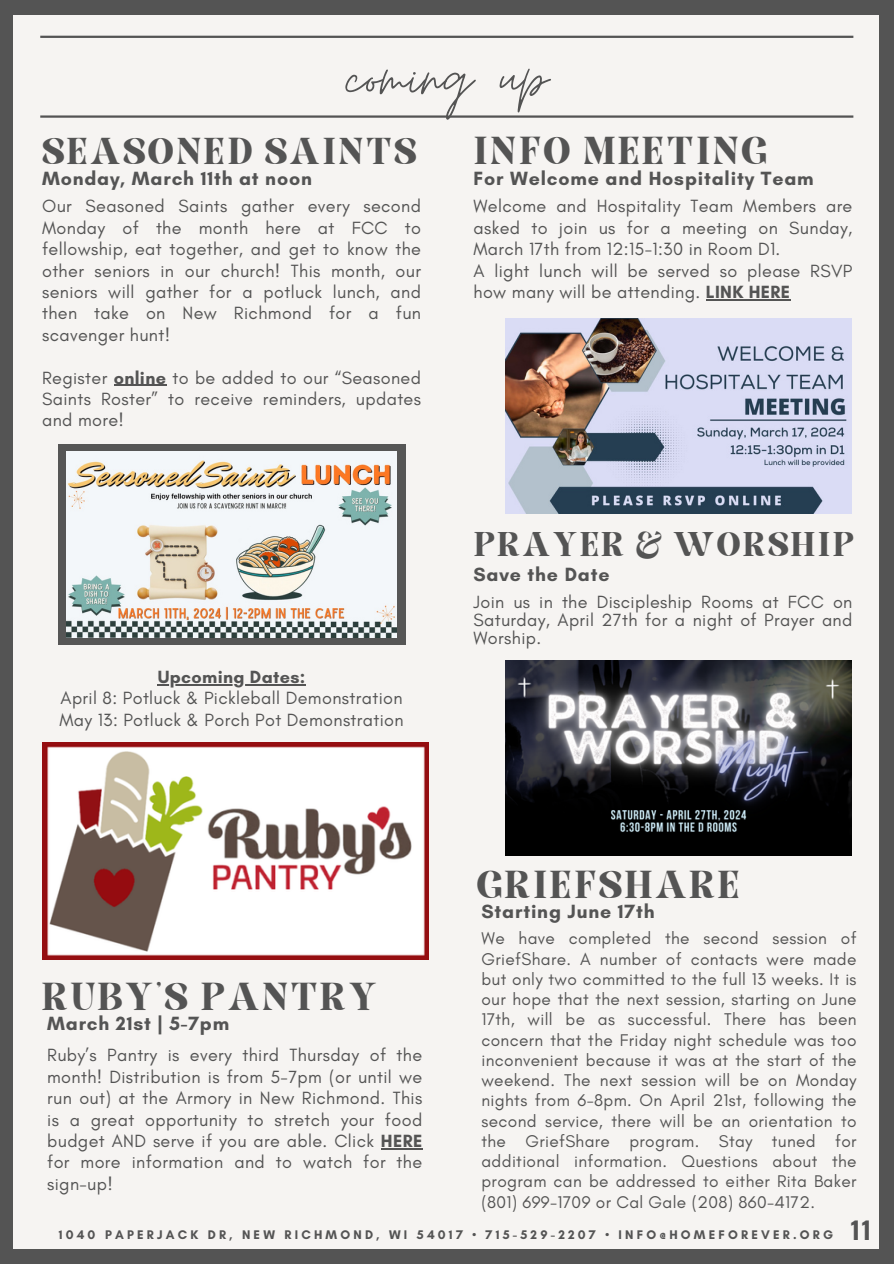
<style>
.page{position:relative;width:894px;height:1264px;background:#fff}
.page>*{position:absolute;margin:0;border:0;box-sizing:border-box;transform-origin:0 0}
.t1{font:69.75px "Moon Time";color:#545454}
.t2{font:37.5px "Elika Gorica";letter-spacing:.07em;color:#545454}
.t3{font:36px "Elika Gorica";letter-spacing:.07em;color:#545454}
.t4{font:33px "Elika Gorica";letter-spacing:.07em;color:#545454}
.t5{font:700 19.5px "Glacial Indifference";letter-spacing:.045em;color:#545454}
.t6{font:18px/21.3px "Glacial Indifference";letter-spacing:.02em;color:#545454;text-align:justify}
.t7{font:700 18px "Glacial Indifference";letter-spacing:.02em;color:#545454}
.t8{font:17.25px/20.2px "Glacial Indifference";letter-spacing:.02em;color:#545454;text-align:justify}
.t9{font:700 12.75px "Glacial Indifference";letter-spacing:.25em;color:#545454}
.s1{font-weight:700}
.s2{font-family:"Oswald";font-size:24px}
</style>
<div class="page">
<div style="left:0;top:0;width:893px;height:1263px;background:#545454"></div>
<div style="left:14px;top:15px;width:864px;height:1233px;background:#f6f4f2"></div>
<hr style="left:114px;top:384px;width:52px;height:2px;background:#545454">
<hr style="left:158px;top:684px;width:148px;height:1px;background:#545454">
<hr style="left:40px;top:115px;width:813px;height:3px;background:#545454">
<hr style="left:40px;top:36px;width:813px;height:2px;background:#545454">
<div style="left:58px;top:444px;width:347px;height:200px;background:#565656"></div>
<img style="left:66px;top:451px;width:331px;height:186px">
<img style="left:505px;top:318px;width:346px;height:195px">
<img style="left:505px;top:661px;width:346px;height:194px">
<img style="left:42px;top:742px;width:386px;height:217px">
<hr style="left:705px;top:299px;width:85px;height:1px;background:#545454">
<hr style="left:381px;top:1147px;width:41px;height:2px;background:#545454">
<h1 class="t1" style="left:346px;top:36px;width:203px">coming up</h1>
<h3 class="t3" style="left:42px;top:137px;width:376px">SEASONED SAINTS</h3>
<p class="t5" style="left:42px;top:166px;width:271px">Monday, March 11th at noon</p>
<p class="t6" style="left:473px;top:195px;width:380px;text-align:left">Welcome and Hospitality Team Members are asked to join us for a meeting on Sunday, March 17th from 12:15-1:30 in Room D1.<br>A light lunch will be served so please RSVP how many will be attending. <span class="s1">LINK HERE</span></p>
<h2 class="t2" style="left:473px;top:136px;width:295px">INFO MEETING</h2>
<p class="t5" style="left:473px;top:166px;width:341px">For Welcome and Hospitality Team</p>
<p class="t6" style="left:42px;top:195px;width:380px">Our Seasoned Saints gather every second Monday of the month here at FCC to fellowship, eat together, and get to know the other seniors in our church! This month, our seniors will gather for a potluck lunch, and then take on New Richmond for a fun scavenger hunt!</p>
<p class="t6" style="left:42px;top:366px;width:380px">Register <span class="s1">online</span> to be added to our “Seasoned Saints Roster” to receive reminders, updates and more!</p>
<h3 class="t4" style="left:473px;top:531px;width:382px">PRAYER &amp; WORSHIP</h3>
<p class="t5" style="left:473px;top:562px;width:137px">Save the Date</p>
<p class="t7" style="left:158px;top:665px;width:149px">Upcoming Dates:</p>
<p class="t6" style="left:59px;top:687px;width:346px">April 8: Potluck &amp; Pickleball Demonstration<br>May 13: Potluck &amp; Porch Pot Demonstration</p>
<p class="t6" style="left:473px;top:592px;width:380px;line-height:18px">Join us in the Discipleship Rooms at FCC on Saturday, April 27th for a night of Prayer and Worship.</p>
<h2 class="t2" style="left:42px;top:982px;width:336px">RUBY’S PANTRY</h2>
<p class="t6" style="left:47px;top:1044px;width:376px">Ruby’s Pantry is every third Thursday of the month! Distribution is from 5-7pm (or until we run out) at the Armory in New Richmond. This is a great opportunity to stretch your food budget AND serve if you are able. Click <span class="s1">HERE </span>for more information and to watch for the sign-up!</p>
<p class="t5" style="left:47px;top:1011px;width:183px">March 21st | 5-7pm</p>
<h2 class="t2" style="left:476px;top:869px;width:264px">GRIEFSHARE</h2>
<p class="t8" style="left:481px;top:928px;width:376px">We have completed the second session of GriefShare. A number of contacts were made but only two committed to the full 13 weeks. It is our hope that the next session, starting on June 17th, will be as successful. There has been concern that the Friday night schedule was too inconvenient because it was at the start of the weekend. The next session will be on Monday nights from 6-8pm. On April 21st, following the second service, there will be an orientation to the GriefShare program. Stay tuned for additional information. Questions about the program can be addressed to either Rita Baker (801) 699-1709 or Cal Gale (208) 860-4172.</p>
<p class="t5" style="left:481px;top:899px;width:175px">Starting June 17th</p>
<p class="t9" style="left:59px;top:1226px;width:813px">1040 PAPERJACK DR, NEW RICHMOND, WI 54017 • 715-529-2207 • INFO@HOMEFOREVER.ORG <span class="s2">11</span></p>
</div>
